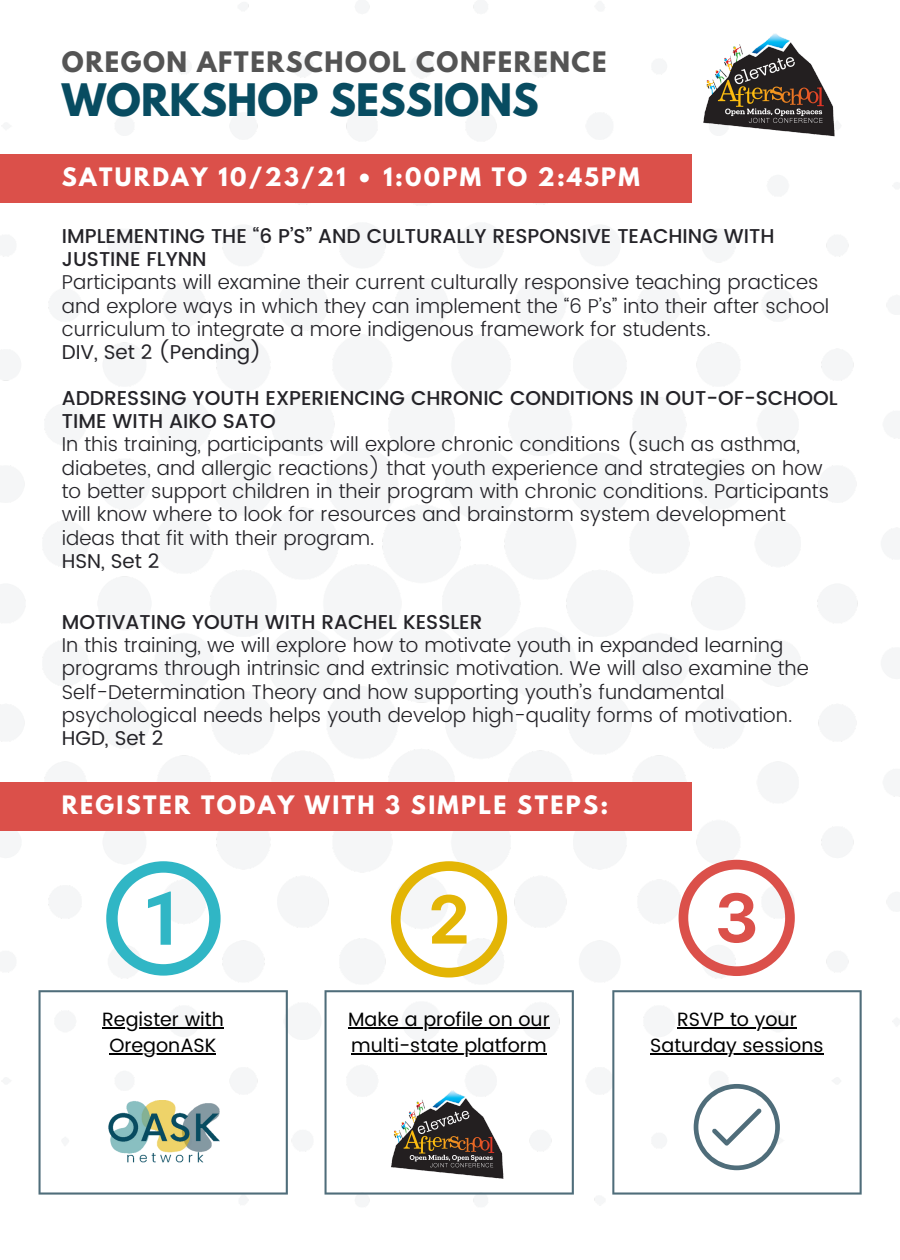
<style>
.page{position:relative;width:900px;height:1260px;background:#fff}
.page>*{position:absolute;margin:0;border:0;box-sizing:border-box;transform-origin:0 0}
.t1{font:700 39.75px "League Spartan";color:#084c61}
.t2{font:700 25px "League Spartan";letter-spacing:.06em;color:#545454}
.t3{font:700 22.5px "League Spartan";letter-spacing:.1em;color:#fff}
.t4{font:300 20px/23.2px "Poppins";color:#242328}
.t5{font:500 20px/23.2px "Poppins";color:#242328}
.t6{font:20px "Poppins";color:#242328}
.t7{font:19.25px/26.5px "Poppins";color:#000;text-align:center}
</style>
<div class="page">
<img style="left:703px;top:33px;width:138px;height:104px">
<div style="left:0;top:154px;width:692px;height:49px;background:#db504a"></div>
<svg style="left:325px;top:990px;width:249px;height:205px"></svg>
<svg style="left:391px;top:861px;width:116px;height:117px"></svg>
<img style="left:366px;top:1079px;width:165px;height:115px">
<svg style="left:39px;top:990px;width:249px;height:205px"></svg>
<svg style="left:106px;top:861px;width:115px;height:115px"></svg>
<svg style="left:679px;top:860px;width:116px;height:116px"></svg>
<svg style="left:612px;top:990px;width:250px;height:205px"></svg>
<svg style="left:694px;top:1084px;width:86px;height:86px"></svg>
<img style="left:107px;top:1100px;width:112px;height:70px">
<hr style="left:348px;top:1027px;width:202px;height:2px;background:#000">
<hr style="left:351px;top:1054px;width:196px;height:1px;background:#000">
<hr style="left:102px;top:1027px;width:122px;height:2px;background:#000">
<hr style="left:109px;top:1054px;width:107px;height:1px;background:#000">
<hr style="left:677px;top:1027px;width:120px;height:2px;background:#000">
<hr style="left:650px;top:1054px;width:173px;height:1px;background:#000">
<div style="left:0;top:782px;width:692px;height:49px;background:#db504a"></div>
<p class="t2" style="left:62px;top:50px;width:546px">OREGON AFTERSCHOOL CONFERENCE</p>
<p class="t1" style="left:62px;top:80px;width:478px">WORKSHOP SESSIONS</p>
<p class="t3" style="left:62px;top:166px;width:580px">SATURDAY 10/23/21 • 1:00PM TO 2:45PM</p>
<p class="t5" style="left:62px;top:224px;width:714px">IMPLEMENTING THE “6 P’S” AND CULTURALLY RESPONSIVE TEACHING WITH<br>JUSTINE FLYNN</p>
<p class="t4" style="left:62px;top:271px;width:769px">Participants will examine their current culturally responsive teaching practices and explore ways in which they can implement the “6 P’s” into their after school curriculum to integrate a more indigenous framework for students.</p>
<p class="t6" style="left:62px;top:341px;width:201px">DIV, Set 2 (Pending)</p>
<p class="t5" style="left:62px;top:386px;width:777px">ADDRESSING YOUTH EXPERIENCING CHRONIC CONDITIONS IN OUT-OF-SCHOOL<br>TIME WITH AIKO SATO</p>
<p class="t4" style="left:62px;top:433px;width:769px">In this training, participants will explore chronic conditions (such as asthma, diabetes, and allergic reactions) that youth experience and strategies on how to better support children in their program with chronic conditions. Participants will know where to look for resources and brainstorm system development ideas that fit with their program.</p>
<p class="t6" style="left:62px;top:549px;width:99px">HSN, Set 2</p>
<p class="t5" style="left:62px;top:610px;width:422px">MOTIVATING YOUTH WITH RACHEL KESSLER</p>
<p class="t4" style="left:62px;top:634px;width:749px">In this training, we will explore how to motivate youth in expanded learning programs through intrinsic and extrinsic motivation. We will also examine the Self-Determination Theory and how supporting youth’s fundamental psychological needs helps youth develop high-quality forms of motivation.</p>
<p class="t6" style="left:62px;top:727px;width:103px">HGD, Set 2</p>
<p class="t3" style="left:62px;top:794px;width:548px">REGISTER TODAY WITH 3 SIMPLE STEPS:</p>
<p class="t7" style="left:348px;top:1006px;width:203px;text-align:left">Make a profile on our multi-state platform</p>
<p class="t7" style="left:102px;top:1006px;width:123px">Register with<br>OregonASK</p>
<p class="t7" style="left:650px;top:1006px;width:175px">RSVP to your<br>Saturday sessions</p>
</div>
